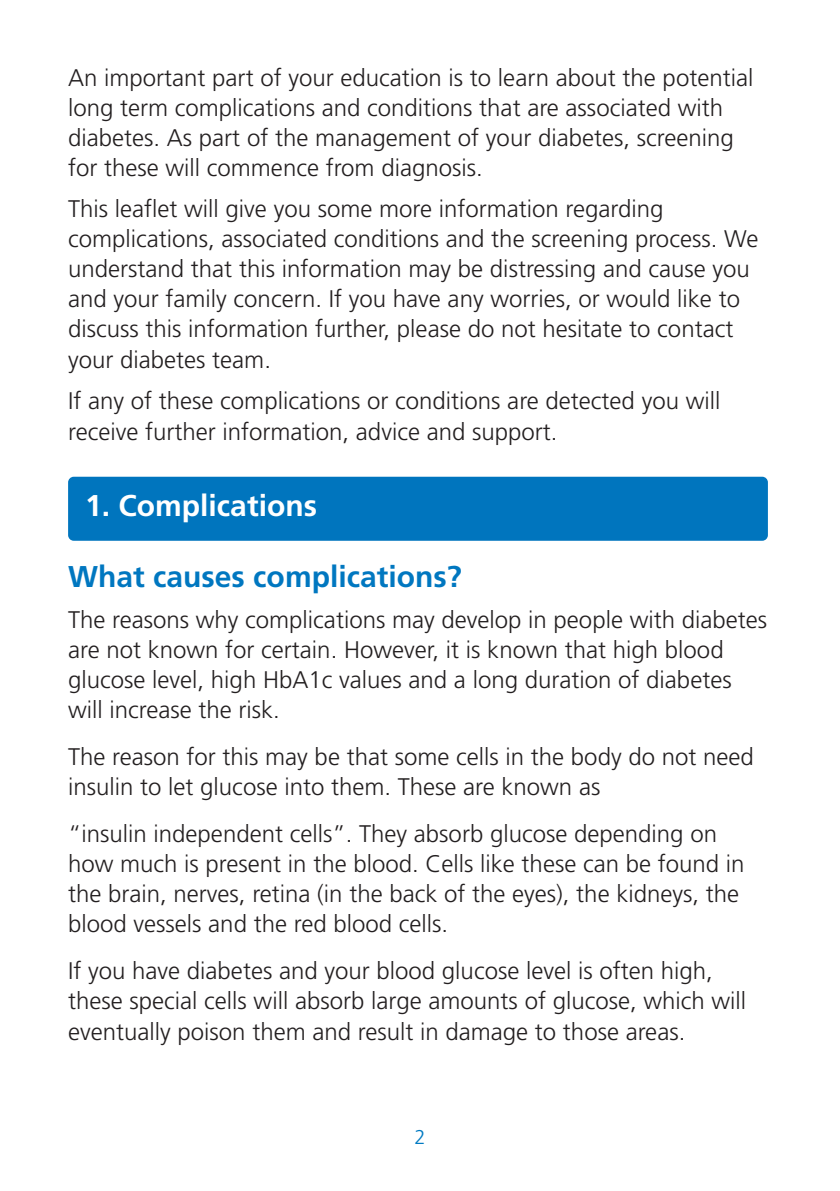
<style>
.page{position:relative;width:840px;height:1191px;background:#fff}
.page>*{position:absolute;margin:0;border:0;box-sizing:border-box;transform-origin:0 0}
.t1{font:700 30px "Frutiger LT Pro";color:#0077c0}
.Blue_Block{font:700 30px "Frutiger LT Pro";color:#fff}
.Para{font:300 24px/30px "Frutiger LT Pro";color:#231f20}
.t2{font:300 20px "Frutiger LT Pro";color:#007ac2}
</style>
<div class="page">
<div style="left:68px;top:477px;width:699px;height:64px;background:#0075be;border-radius:6px"></div>
<p class="Para" style="left:68px;top:63px;width:686px">An important part of your education is to learn about the potential long term complications and conditions that are associated with diabetes. As part of the management of your diabetes, screening for these will commence from diagnosis.</p>
<p class="Para" style="left:68px;top:194px;width:691px">This leaflet will give you some more information regarding complications, associated conditions and the screening process. We understand that this information may be distressing and cause you and your family concern. If you have any worries, or would like to discuss this information further, please do not hesitate to contact your diabetes team.</p>
<p class="Para" style="left:68px;top:385px;width:653px;line-height:31px">If any of these complications or conditions are detected you will receive further information, advice and support.</p>
<p class="Blue_Block" style="left:85px;top:488px;width:233px">1. Complications</p>
<h2 class="t1" style="left:68px;top:558px;width:395px">What causes complications?</h2>
<p class="Para" style="left:68px;top:605px;width:700px">The reasons why complications may develop in people with diabetes are not known for certain. However, it is known that high blood glucose level, high HbA1c values and a long duration of diabetes will increase the risk.</p>
<p class="Para" style="left:68px;top:742px;width:687px">The reason for this may be that some cells in the body do not need insulin to let glucose into them. These are known as</p>
<p class="Para" style="left:68px;top:819px;width:677px">“insulin independent cells”. They absorb glucose depending on how much is present in the blood. Cells like these can be found in the brain, nerves, retina (in the back of the eyes), the kidneys, the blood vessels and the red blood cells.</p>
<p class="Para" style="left:68px;top:956px;width:679px">If you have diabetes and your blood glucose level is often high, these special cells will absorb large amounts of glucose, which will eventually poison them and result in damage to those areas.</p>
<p class="t2" style="left:414px;top:1125px;width:13px">2</p>
</div>
